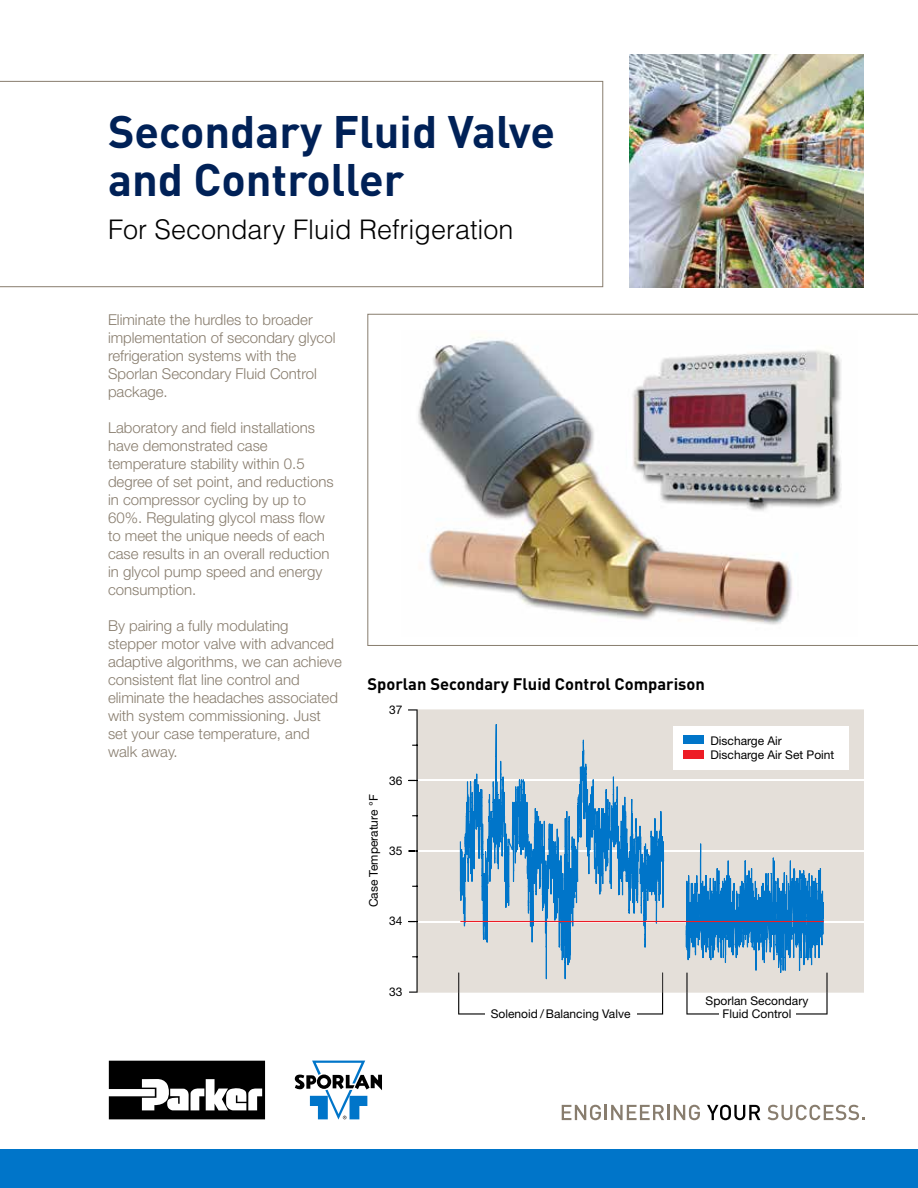
<style>
.page{position:relative;width:918px;height:1188px;background:#fff}
.page>*{position:absolute;margin:0;border:0;box-sizing:border-box;transform-origin:0 0}
.t1{font:700 45px/48px "DINOT";color:#002157}
.t2{font:300 27px "Helvetica LT Std";color:#000}
.t3{font:700 16.5px "DINOT";color:#000}
.t4{font:300 15px/18px "Helvetica Neue LT Std";color:#887d6e}
.t5{font:12px/13.5px "Helvetica Neue LT Std";color:#000;text-align:center}
.t6{font:12px "Helvetica Neue LT Std";color:#010101}
</style>
<div class="page">
<svg style="left:0;top:81px;width:603px;height:206px"></svg>
<svg style="left:109px;top:1061px;width:156px;height:58px"></svg>
<svg style="left:295px;top:1061px;width:87px;height:59px"></svg>
<div style="left:0;top:1150px;width:918px;height:38px;background:#0075c9"></div>
<svg style="left:562px;top:1105px;width:102px;height:15px"></svg>
<hr style="left:667px;top:1105px;width:3px;height:15px;background:#887d6e">
<svg style="left:674px;top:1105px;width:26px;height:15px"></svg>
<svg style="left:707px;top:1105px;width:53px;height:15px"></svg>
<svg style="left:768px;top:1105px;width:97px;height:15px"></svg>
<svg style="left:367px;top:314px;width:551px;height:332px"></svg>
<img style="left:401px;top:330px;width:457px;height:307px">
<svg style="left:686px;top:993px;width:142px;height:22px"></svg>
<hr style="left:719px;top:1011px;width:77px;height:4px;background:#fff">
<div style="left:418px;top:709px;width:446px;height:284px;background:#e4dfd9"></div>
<svg style="left:458px;top:973px;width:205px;height:42px"></svg>
<hr style="left:826px;top:973px;width:2px;height:20px;background:#3b3938">
<hr style="left:686px;top:973px;width:2px;height:20px;background:#3b3938">
<hr style="left:417px;top:780px;width:447px;height:1px;background:#fff">
<hr style="left:417px;top:850px;width:447px;height:2px;background:#fff">
<hr style="left:417px;top:921px;width:447px;height:1px;background:#fff">
<svg style="left:408px;top:709px;width:10px;height:284px"></svg>
<svg style="left:460px;top:724px;width:364px;height:255px;background:#a6c2d5"></svg>
<svg style="left:460px;top:921px;width:364px;height:1px"></svg>
<div style="left:674px;top:726px;width:175px;height:44px;background:#fff"></div>
<div style="left:684px;top:736px;width:20px;height:8px;background:#0075c9"></div>
<div style="left:684px;top:751px;width:20px;height:8px;background:#ed1c25"></div>
<img style="left:630px;top:54px;width:234px;height:233px">
<h1 class="t1" style="left:108px;top:106px;width:449px">Secondary Fluid Valve and Controller</h1>
<h2 class="t2" style="left:108px;top:213px;width:407px">For Secondary Fluid Refrigeration</h2>
<p class="t4" style="left:108px;top:310px;width:229px">Eliminate the hurdles to broader implementation of secondary glycol refrigeration systems with the<br>Sporlan Secondary Fluid Control package.</p>
<p class="t4" style="left:108px;top:418px;width:227px">Laboratory and field installations have demonstrated case temperature stability within 0.5 degree of set point, and reductions in compressor cycling by up to<br>60%. Regulating glycol mass flow to meet the unique needs of each case results in an overall reduction in glycol pump speed and energy consumption.</p>
<p class="t4" style="left:108px;top:616px;width:235px">By pairing a fully modulating<br>stepper motor valve with advanced adaptive algorithms, we can achieve consistent flat line control and eliminate the headaches associated with system commissioning. Just set your case temperature, and walk away.</p>
<p class="t3" style="left:368px;top:673px;width:339px">Sporlan Secondary Fluid Control Comparison</p>
<p class="t6" style="left:389px;top:702px;width:15px">37</p>
<p class="t5" style="left:367px;top:907px;width:114px;rotate:-90deg">Case Temperature °F</p>
<p class="t6" style="left:389px;top:773px;width:15px">36</p>
<p class="t6" style="left:389px;top:844px;width:15px">35</p>
<p class="t6" style="left:389px;top:913px;width:15px">34</p>
<p class="t6" style="left:389px;top:984px;width:15px">33</p>
<p class="t5" style="left:710px;top:733px;width:125px;line-height:14.4px;text-align:left">Discharge Air<br>Discharge Air Set Point</p>
<p class="t5" style="left:491px;top:1007px;width:141px">Solenoid / Balancing Valve</p>
<p class="t5" style="left:706px;top:993px;width:104px">Sporlan Secondary<br>Fluid Control</p>
</div>
